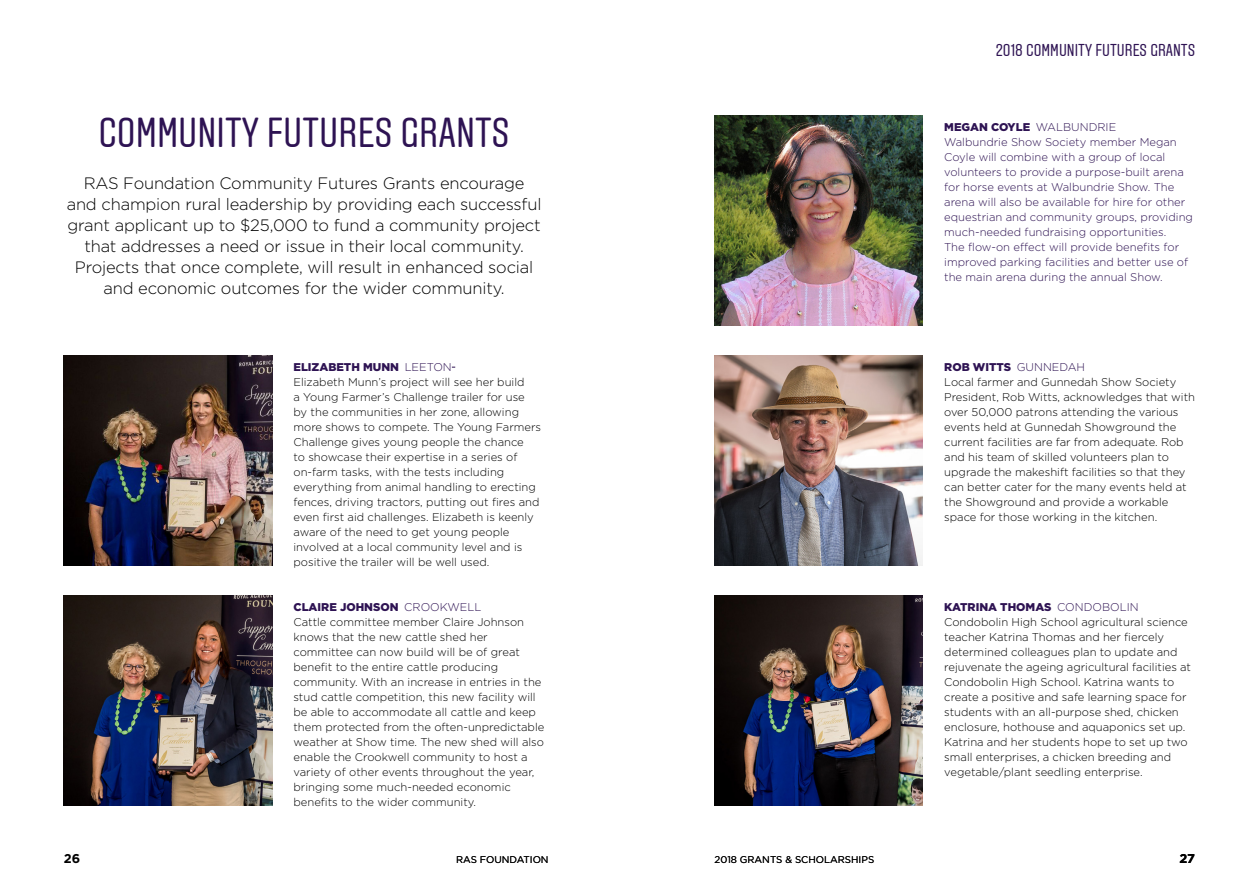
<style>
.page{position:relative;width:1259px;height:893px;background:#fff}
.page>*{position:absolute;margin:0;border:0;box-sizing:border-box;transform-origin:0 0}
.t1{font:42px "Aveny T";color:#2e1353}
.t2{font:17.25px "Aveny T";color:#2e1353}
.t3{font:300 16.5px/21px "Gotham";letter-spacing:-.01em;color:#000;text-align:center}
.t4{font:700 12.75px "Gotham";color:#000}
.t5{font:300 11.25px/15px "Gotham";color:#000}
.t6{font:300 11.25px/15px "Gotham";color:#2e1353}
.t7{font:9.75px "Gotham";color:#000}
.s1{font-weight:900;color:#2e1353}
.s2{color:#2e1353}
.s3{font-weight:900}
</style>
<div class="page">
<img style="left:714px;top:356px;width:209px;height:210px">
<img style="left:714px;top:596px;width:209px;height:210px">
<img style="left:64px;top:356px;width:208px;height:210px">
<img style="left:64px;top:596px;width:208px;height:210px">
<img style="left:714px;top:116px;width:209px;height:210px">
<h1 class="t1" style="left:98px;top:110px;width:413px">COMMUNITY FUTURES GRANTS</h1>
<p class="t3" style="left:67px;top:172px;width:476px">RAS Foundation Community Futures Grants encourage and champion rural leadership by providing each successful grant applicant up to $25,000 to fund a community project that addresses a need or issue in their local community.<br>Projects that once complete, will result in enhanced social and economic outcomes for the wider community.</p>
<p class="t5" style="left:293px;top:359px;width:249px"><span class="s1">ELIZABETH MUNN</span> <span class="s2">LEETON<br></span>Elizabeth Munn’s project will see her build<br>a Young Farmer’s Challenge trailer for use by the communities in her zone, allowing more shows to compete. The Young Farmers Challenge gives young people the chance<br>to showcase their expertise in a series of on-farm tasks, with the tests including everything from animal handling to erecting fences, driving tractors, putting out fires and even first aid challenges. Elizabeth is keenly aware of the need to get young people involved at a local community level and is positive the trailer will be well used.</p>
<p class="t5" style="left:293px;top:599px;width:252px"><span class="s1">CLAIRE JOHNSON</span> <span class="s2">CROOKWELL<br></span>Cattle committee member Claire Johnson knows that the new cattle shed her committee can now build will be of great benefit to the entire cattle producing community. With an increase in entries in the stud cattle competition, this new facility will be able to accommodate all cattle and keep them protected from the often-unpredictable weather at Show time. The new shed will also enable the Crookwell community to host a variety of other events throughout the year, bringing some much-needed economic benefits to the wider community.</p>
<h2 class="t2" style="left:995px;top:40px;width:201px">2018 COMMUNITY FUTURES GRANTS</h2>
<p class="t6" style="left:944px;top:119px;width:250px"><span class="s3">MEGAN COYLE</span> WALBUNDRIE<br>Walbundrie Show Society member Megan Coyle will combine with a group of local volunteers to provide a purpose-built arena for horse events at Walbundrie Show. The arena will also be available for hire for other equestrian and community groups, providing much-needed fundraising opportunities.<br>The flow-on effect will provide benefits for improved parking facilities and better use of the main arena during the annual Show.</p>
<p class="t5" style="left:944px;top:359px;width:252px"><span class="s1">ROB WITTS</span> <span class="s2">GUNNEDAH<br></span>Local farmer and Gunnedah Show Society President, Rob Witts, acknowledges that with over 50,000 patrons attending the various events held at Gunnedah Showground the current facilities are far from adequate. Rob and his team of skilled volunteers plan to upgrade the makeshift facilities so that they can better cater for the many events held at the Showground and provide a workable space for those working in the kitchen.</p>
<p class="t5" style="left:944px;top:599px;width:248px"><span class="s1">KATRINA THOMAS</span> <span class="s2">CONDOBOLIN </span>Condobolin High School agricultural science teacher Katrina Thomas and her fiercely determined colleagues plan to update and rejuvenate the ageing agricultural facilities at Condobolin High School. Katrina wants to create a positive and safe learning space for students with an all-purpose shed, chicken enclosure, hothouse and aquaponics set up.<br>Katrina and her students hope to set up two small enterprises, a chicken breeding and vegetable/plant seedling enterprise.</p>
<p class="t4" style="left:64px;top:850px;width:18px">26</p>
<p class="t7" style="left:456px;top:853px;width:94px">RAS FOUNDATION</p>
<p class="t7" style="left:714px;top:853px;width:161px">2018 GRANTS &amp; SCHOLARSHIPS</p>
<p class="t4" style="left:1179px;top:850px;width:17px">27</p>
</div>
